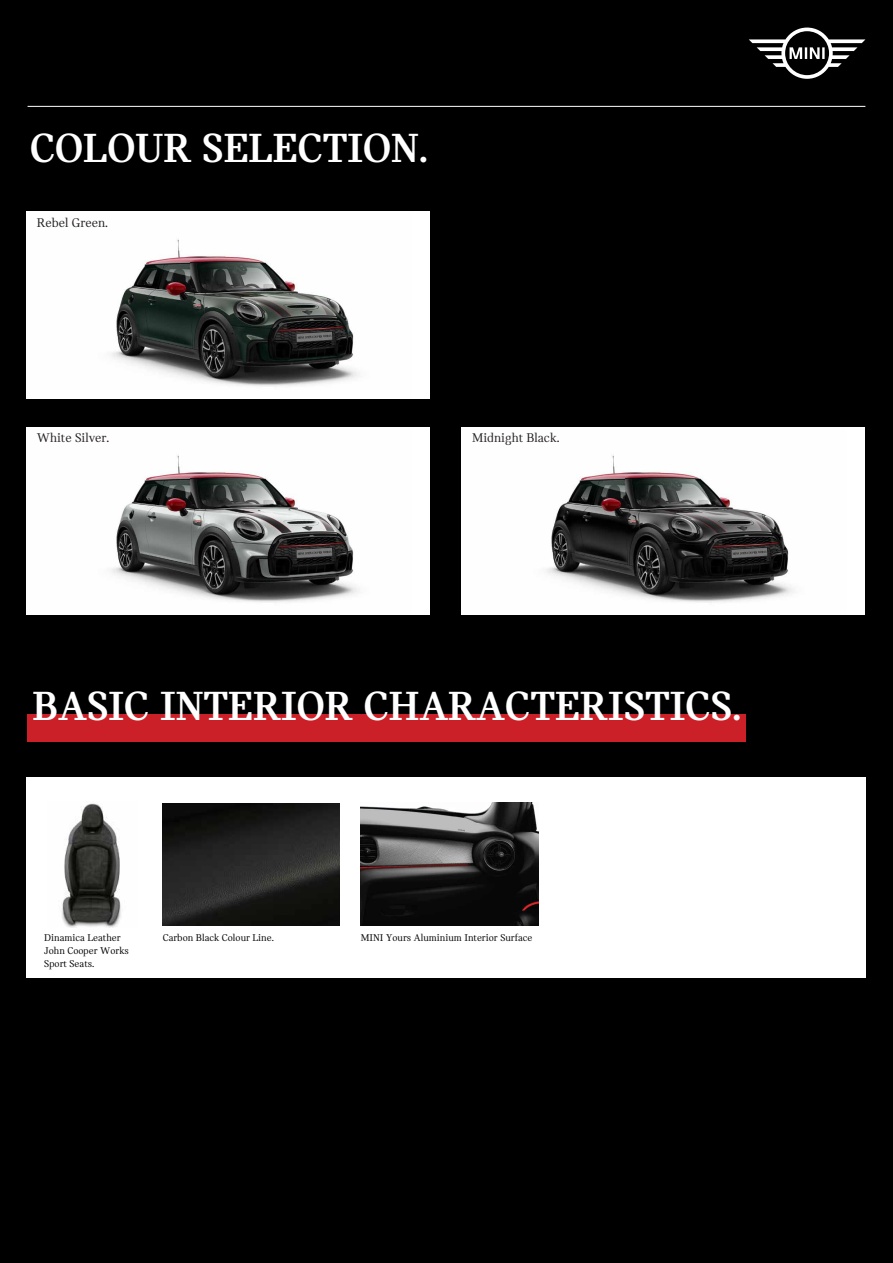
<style>
.page{position:relative;width:893px;height:1263px;background:#000}
.page>*{position:absolute;margin:0;border:0;box-sizing:border-box;transform-origin:0 0}
.t1{font:700 43.5px "MINI Serif";color:#fff}
.t2{font:13.5px "MINI Serif";color:#231f20}
.t3{font:10.5px/12.6px "MINI Serif";color:#000}
</style>
<div class="page">
<div style="left:461px;top:427px;width:404px;height:187px;background:#fff"></div>
<div style="left:26px;top:427px;width:404px;height:187px;background:#fff"></div>
<div style="left:26px;top:777px;width:839px;height:201px;background:#fff"></div>
<img style="left:163px;top:803px;width:176px;height:122px">
<img style="left:361px;top:803px;width:178px;height:122px">
<svg style="left:749px;top:28px;width:116px;height:51px"></svg>
<hr style="left:28px;top:106px;width:837px;height:1px;background:#fff">
<div style="left:28px;top:714px;width:718px;height:28px;background:#cb2027"></div>
<div style="left:26px;top:212px;width:404px;height:187px;background:#fff"></div>
<img style="left:111px;top:239px;width:248px;height:148px">
<img style="left:111px;top:455px;width:248px;height:148px">
<img style="left:546px;top:455px;width:248px;height:148px">
<img style="left:61px;top:803px;width:60px;height:124px">
<h1 class="t1" style="left:30px;top:124px;width:400px">COLOUR SELECTION.</h1>
<p class="t2" style="left:37px;top:215px;width:73px">Rebel Green.</p>
<p class="t2" style="left:37px;top:431px;width:74px">White Silver.</p>
<p class="t2" style="left:472px;top:431px;width:89px">Midnight Black.</p>
<h1 class="t1" style="left:33px;top:682px;width:711px">BASIC INTERIOR CHARACTERISTICS.</h1>
<p class="t3" style="left:44px;top:932px;width:86px">Dinamica Leather<br>John Cooper Works<br>Sport Seats.</p>
<p class="t3" style="left:163px;top:932px;width:113px">Carbon Black Colour Line.</p>
<p class="t3" style="left:361px;top:932px;width:173px">MINI Yours Aluminium Interior Surface</p>
</div>
